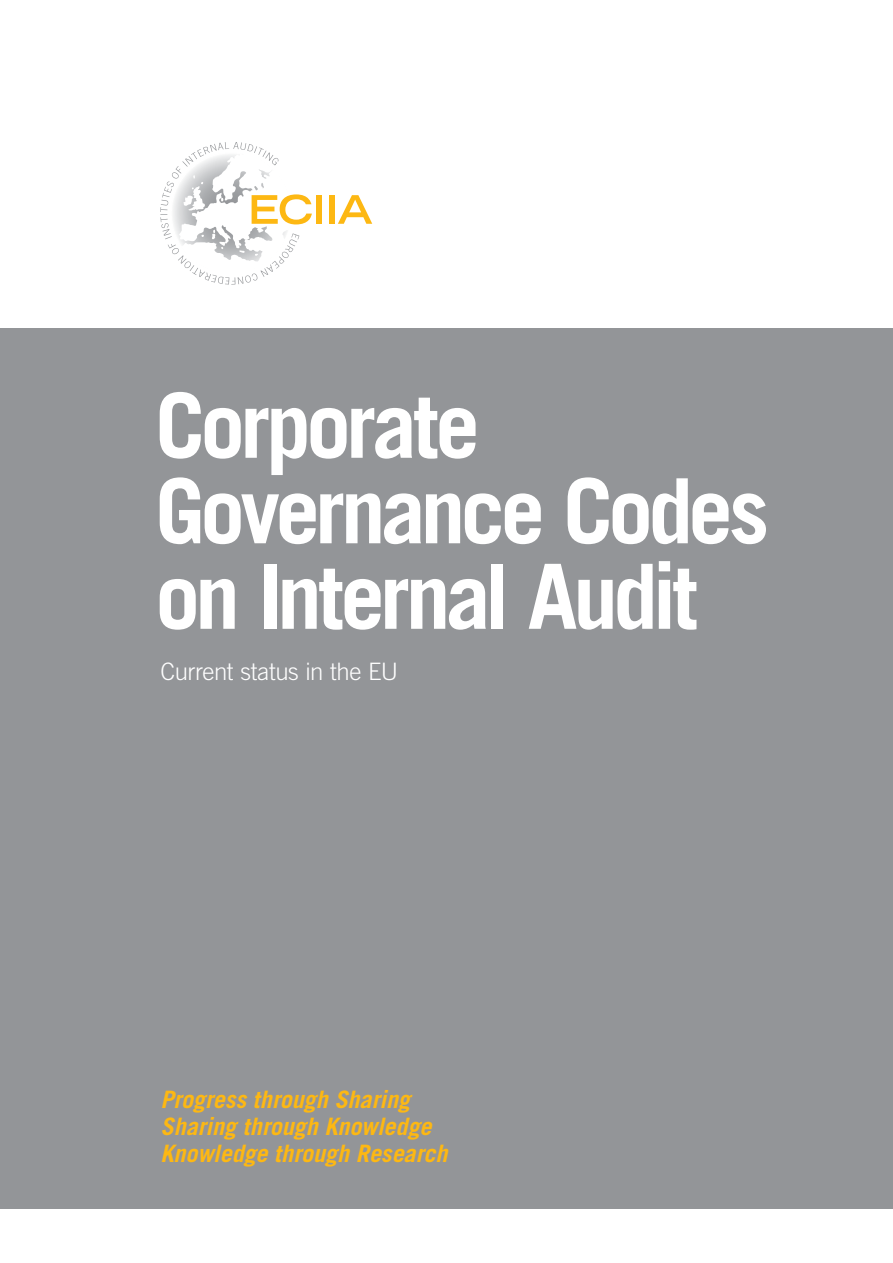
<style>
.page{position:relative;width:893px;height:1263px;background:#fff}
.page>*{position:absolute;margin:0;border:0;box-sizing:border-box;transform-origin:0 0}
.t1{font:700 90px/85.5px "Trade Gothic";letter-spacing:-.055em;color:#fff}
.t2{font:italic 700 24px/27px "Trade Gothic";color:#fdb813}
.t3{font:300 24px "Trade Gothic";letter-spacing:-.02em;color:#fff}
</style>
<div class="page">
<div style="left:0;top:329px;width:893px;height:880px;background:#939598"></div>
<svg style="left:160px;top:142px;width:152px;height:142px"></svg>
<div style="left:316px;top:195px;width:6px;height:29px;background:#fdb813"></div>
<div style="left:329px;top:195px;width:5px;height:29px;background:#fdb813"></div>
<svg style="left:338px;top:195px;width:34px;height:29px"></svg>
<h1 class="t1" style="left:155px;top:382px;width:615px">Corporate<br>Governance Codes on Internal Audit</h1>
<p class="t3" style="left:161px;top:657px;width:239px">Current status in the EU</p>
<p class="t2" style="left:161px;top:1086px;width:288px">Progress through Sharing<br>Sharing through Knowledge<br>Knowledge through Research</p>
</div>
